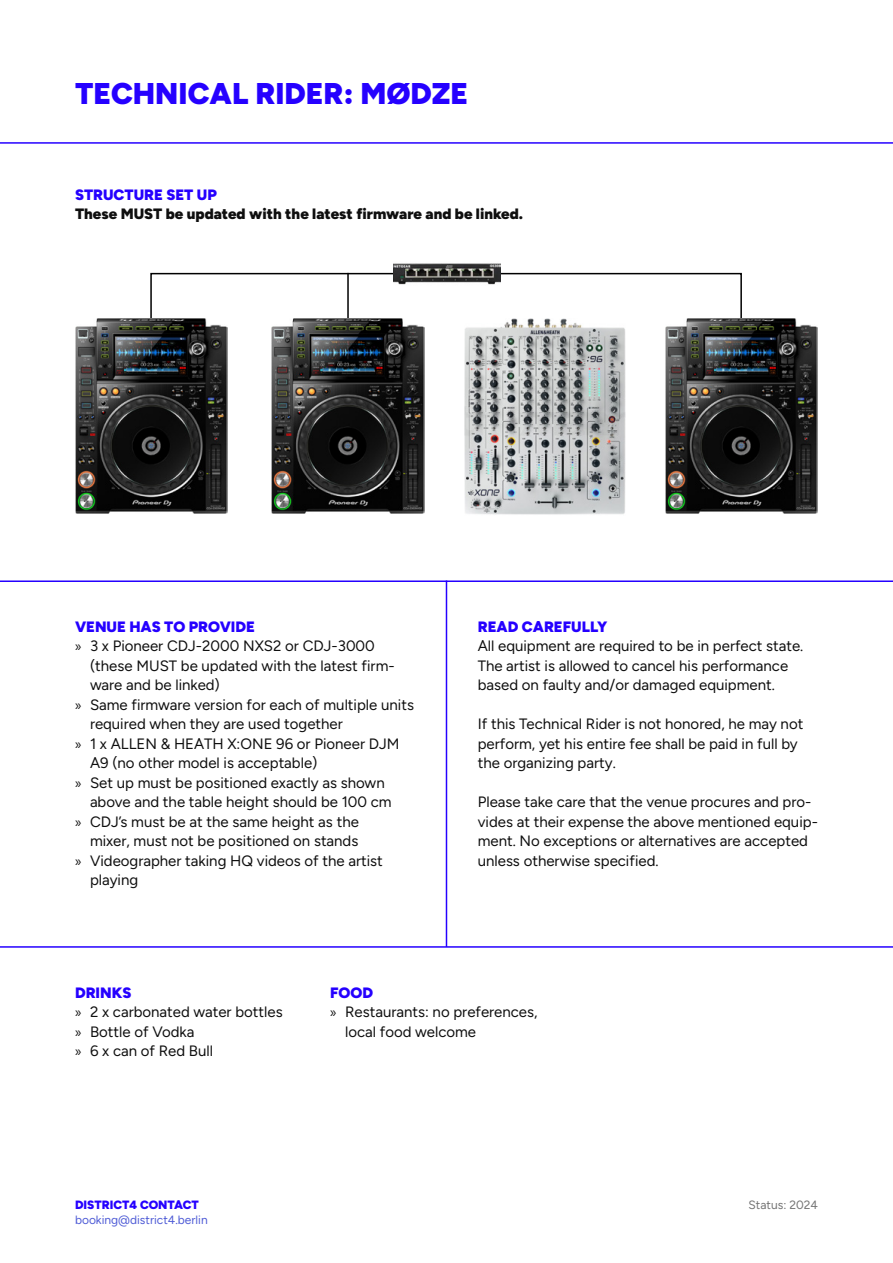
<style>
.page{position:relative;width:893px;height:1263px;background:#fff}
.page>*{position:absolute;margin:0;border:0;box-sizing:border-box;transform-origin:0 0}
.t1{font:900 30px "Figtree";color:#2500ff}
.t2{font:15px/19.5px "Figtree";color:#0f0f0f}
.t3{font:900 15px "Figtree";color:#0f0f0f}
.t4{font:900 15px "Figtree";color:#2500ff}
.t5{font:12px "Figtree";color:#4f5cd6}
.t6{font:900 12px "Figtree";color:#2500ff}
.t7{font:12px "Figtree";color:#747474}
.s1{font-family:"Myriad Pro"}
.s2{font-weight:900;color:#2500ff}
</style>
<div class="page">
<hr style="left:0;top:580px;width:893px;height:2px;background:#2500ff">
<hr style="left:0;top:142px;width:893px;height:2px;background:#2500ff">
<hr style="left:0;top:946px;width:893px;height:2px;background:#2500ff">
<hr style="left:446px;top:580px;width:1px;height:367px;background:#2500ff">
<svg style="left:150px;top:272px;width:244px;height:56px"></svg>
<svg style="left:500px;top:272px;width:242px;height:56px"></svg>
<hr style="left:347px;top:273px;width:2px;height:64px;background:#000">
<img style="left:75px;top:318px;width:152px;height:195px">
<img style="left:272px;top:318px;width:152px;height:195px">
<img style="left:666px;top:318px;width:152px;height:195px">
<img style="left:465px;top:318px;width:160px;height:197px">
<img style="left:394px;top:263px;width:106px;height:22px">
<h1 class="t1" style="left:75px;top:74px;width:395px">TECHNICAL RIDER: MØDZE</h1>
<p class="t4" style="left:75px;top:185px;width:143px">STRUCTURE SET UP</p>
<p class="t3" style="left:75px;top:204px;width:450px">These MUST be updated with the latest firmware and be linked.</p>
<p class="t4" style="left:75px;top:617px;width:181px">VENUE HAS TO PROVIDE</p>
<p class="t2" style="left:75px;top:636px;width:301px"><span class="s1">»</span> 3 x Pioneer CDJ-2000 NXS2 or CDJ-3000</p>
<p class="t2" style="left:90px;top:656px;width:306px">(these MUST be updated with the latest firm-</p>
<p class="t2" style="left:90px;top:675px;width:131px">ware and be linked)</p>
<p class="t2" style="left:75px;top:695px;width:341px"><span class="s1">»</span> Same firmware version for each of multiple units</p>
<p class="t2" style="left:90px;top:714px;width:254px">required when they are used together</p>
<p class="t2" style="left:75px;top:734px;width:326px"><span class="s1">»</span> 1 x ALLEN &amp; HEATH X:ONE 96 or Pioneer DJM</p>
<p class="t2" style="left:90px;top:753px;width:229px">A9 (no other model is acceptable)</p>
<p class="t2" style="left:75px;top:773px;width:311px"><span class="s1">»</span> Set up must be positioned exactly as shown</p>
<p class="t2" style="left:90px;top:792px;width:303px">above and the table height should be 100 cm</p>
<p class="t2" style="left:75px;top:812px;width:285px"><span class="s1">»</span> CDJ’s must be at the same height as the</p>
<p class="t2" style="left:90px;top:831px;width:270px">mixer, must not be positioned on stands</p>
<p class="t2" style="left:75px;top:851px;width:309px"><span class="s1">»</span> Videographer taking HQ videos of the artist</p>
<p class="t2" style="left:90px;top:870px;width:50px">playing</p>
<p class="t4" style="left:478px;top:617px;width:131px">READ CAREFULLY</p>
<p class="t2" style="left:478px;top:636px;width:327px">All equipment are required to be in perfect state.<br>The artist is allowed to cancel his performance based on faulty and/or damaged equipment.</p>
<p class="t2" style="left:478px;top:714px;width:327px">If this Technical Rider is not honored, he may not perform, yet his entire fee shall be paid in full by the organizing party.</p>
<p class="t2" style="left:478px;top:792px;width:342px">Please take care that the venue procures and pro&shy;vides at their expense the above mentioned equip&shy;ment. No exceptions or alternatives are accepted unless otherwise specified.</p>
<p class="t2" style="left:75px;top:983px;width:209px"><span class="s2">DRINKS<br></span><span class="s1">»</span> 2 x carbonated water bottles <span class="s1">»</span> Bottle of Vodka<br><span class="s1">»</span> 6 x can of Red Bull</p>
<p class="t4" style="left:330px;top:983px;width:45px">FOOD</p>
<p class="t2" style="left:330px;top:1002px;width:209px"><span class="s1">»</span> Restaurants: no preferences,</p>
<p class="t2" style="left:345px;top:1022px;width:132px">local food welcome</p>
<p class="t6" style="left:75px;top:1197px;width:125px">DISTRICT4 CONTACT</p>
<p class="t5" style="left:75px;top:1213px;width:134px">booking@district4.berlin</p>
<p class="t7" style="left:749px;top:1198px;width:71px">Status: 2024</p>
</div>
